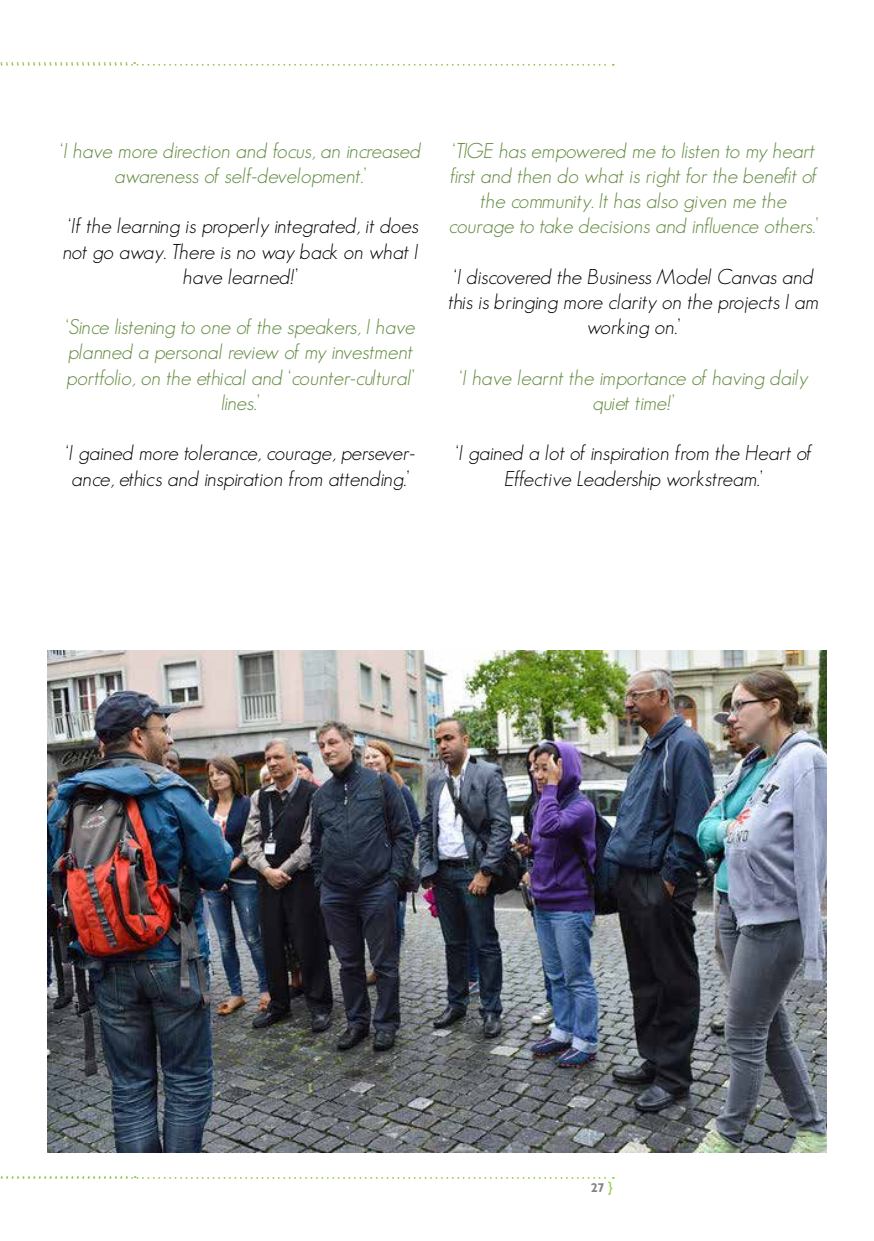
<style>
.page{position:relative;width:874px;height:1241px;background:#fff}
.page>*{position:absolute;margin:0;border:0;box-sizing:border-box;transform-origin:0 0}
.t1{font:italic 300 21px/25.2px "Geosans";color:#60893c;text-align:center}
.t2{font:italic 300 21px/25.2px "Geosans";color:#000;text-align:center}
.t3{font:700 12.6px "Gill Sans";color:#808285}
.s1{font-weight:400;font-size:14px;color:#8dc63f}
</style>
<div class="page">
<svg style="left:0;top:62px;width:613px;height:4px"></svg>
<svg style="left:0;top:1176px;width:613px;height:2px"></svg>
<img style="left:47px;top:650px;width:779px;height:502px">
<p class="t1" style="left:60px;top:138px;width:362px">‘I have more direction and focus, an increased awareness of self-development.’</p>
<p class="t2" style="left:63px;top:213px;width:357px">‘If the learning is properly integrated, it does not go away. There is no way back on what I have learned!’</p>
<p class="t1" style="left:66px;top:314px;width:351px">‘Since listening to one of the speakers, I have planned a personal review of my investment portfolio, on the ethical and ‘counter-cultural’ lines.’</p>
<p class="t2" style="left:66px;top:440px;width:351px;text-align:left">‘I gained more tolerance, courage, persever&shy;ance, ethics and inspiration from attending.’</p>
<p class="t1" style="left:449px;top:138px;width:370px">‘TIGE has empowered me to listen to my heart first and then do what is right for the benefit of the community. It has also given me the courage to take decisions and influence others.’</p>
<p class="t2" style="left:448px;top:264px;width:372px">‘I discovered the Business Model Canvas and this is bringing more clarity on the projects I am working on.’</p>
<p class="t1" style="left:459px;top:365px;width:350px">‘I have learnt the importance of having daily quiet time!’</p>
<p class="t2" style="left:455px;top:440px;width:357px">‘I gained a lot of inspiration from the Heart of<br>Effective Leadership workstream.’</p>
<p class="t3" style="left:590px;top:1180px;width:24px">27 <span class="s1">}</span></p>
</div>
